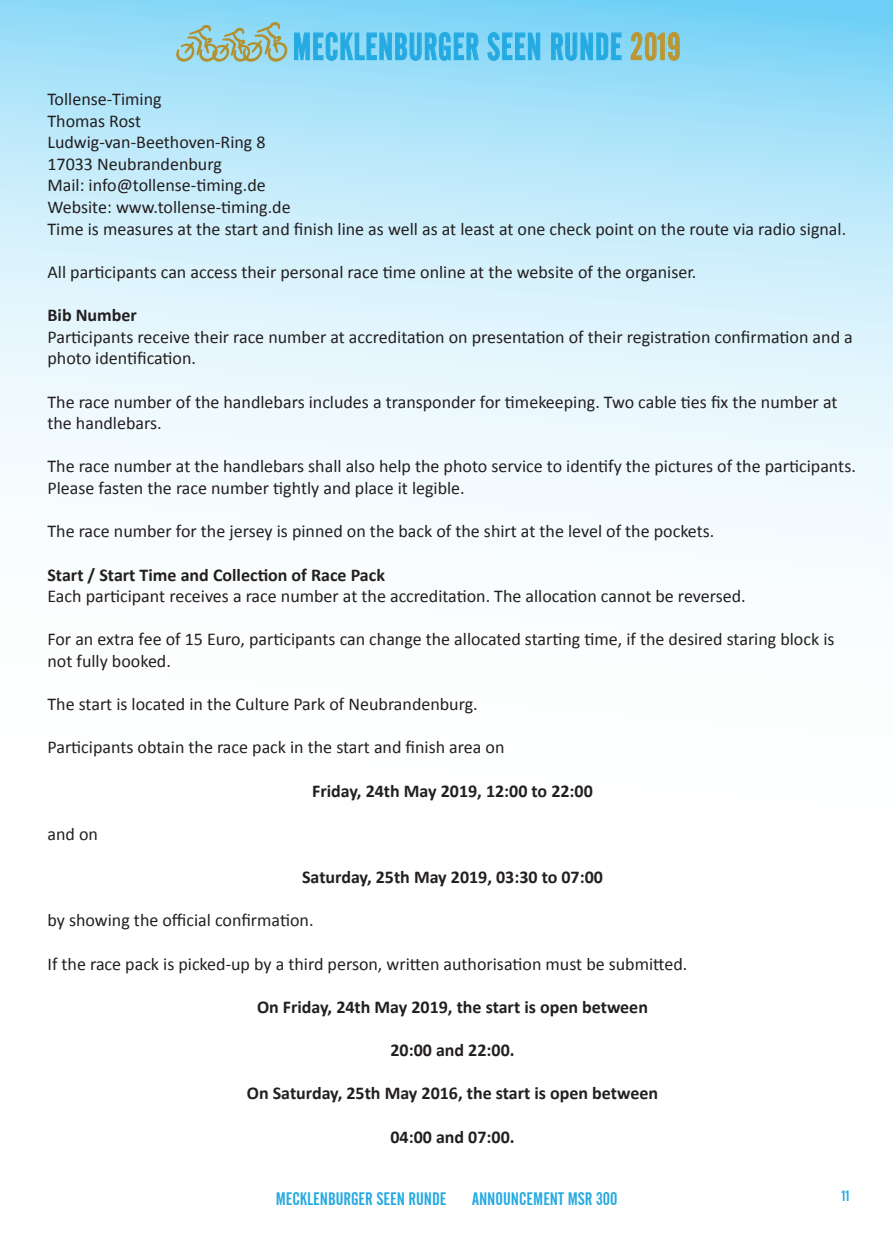
<style>
.page{position:relative;width:893px;height:1234px;background:#fff}
.page>*{position:absolute;margin:0;border:0;box-sizing:border-box;transform-origin:0 0}
.t1{font:37.8px "Alternate Gothic No 2 BT";letter-spacing:.025em;color:#24aae1;scale:.87 1}
.t2{font:18px/21.6px "Calibri";color:#231f20}
.t3{font:700 18px "Calibri";color:#231f20}
.t4{font:18px "Alternate Gothic No 2 BT";color:#24aae1}
.t5{font:15px "Alternate Gothic No 2 BT";color:#24aae1}
.s1{color:#bb9632}
</style>
<div class="page">
<svg style="left:0;top:0;width:893px;height:546px"></svg>
<svg style="left:487px;top:22px;width:53px;height:44px;background:#78d0f3"></svg>
<svg style="left:551px;top:22px;width:71px;height:45px;background:#75cff3"></svg>
<svg style="left:631px;top:32px;width:49px;height:29px"></svg>
<svg style="left:176px;top:22px;width:303px;height:44px;background:#88cde0"></svg>
<h1 class="t1" style="left:293px;top:25px;width:447px">MECKLENBURGER SEEN RUNDE <span class="s1">2019</span></h1>
<p class="t2" style="left:47px;top:88px;width:800px">Tollense-Timing<br>Thomas Rost<br>Ludwig-van-Beethoven-Ring 8<br>17033 Neubrandenburg<br>Mail: info@tollense-timing.de<br>Website: www.tollense-timing.de<br>Time is measures at the start and finish line as well as at least at one check point on the route via radio signal.</p>
<p class="t2" style="left:47px;top:261px;width:650px">All participants can access their personal race time online at the website of the organiser.</p>
<p class="t3" style="left:47px;top:303px;width:91px">Bib Number</p>
<p class="t2" style="left:47px;top:326px;width:807px">Participants receive their race number at accreditation on presentation of their registration confirmation and a photo identification.</p>
<p class="t2" style="left:47px;top:391px;width:791px">The race number of the handlebars includes a transponder for timekeeping. Two cable ties fix the number at the handlebars.</p>
<p class="t2" style="left:47px;top:455px;width:810px">The race number at the handlebars shall also help the photo service to identify the pictures of the participants.<br>Please fasten the race number tightly and place it legible.</p>
<p class="t2" style="left:47px;top:520px;width:668px">The race number for the jersey is pinned on the back of the shirt at the level of the pockets.</p>
<p class="t3" style="left:47px;top:563px;width:339px">Start / Start Time and Collection of Race Pack</p>
<p class="t2" style="left:47px;top:585px;width:700px">Each participant receives a race number at the accreditation. The allocation cannot be reversed.</p>
<p class="t2" style="left:47px;top:628px;width:788px">For an extra fee of 15 Euro, participants can change the allocated starting time, if the desired staring block is not fully booked.</p>
<p class="t2" style="left:47px;top:693px;width:432px">The start is located in the Culture Park of Neubrandenburg.</p>
<p class="t2" style="left:47px;top:736px;width:459px">Participants obtain the race pack in the start and finish area on</p>
<p class="t3" style="left:312px;top:779px;width:282px">Friday, 24th May 2019, 12:00 to 22:00</p>
<p class="t2" style="left:47px;top:823px;width:52px">and on</p>
<p class="t3" style="left:302px;top:865px;width:302px">Saturday, 25th May 2019, 03:30 to 07:00</p>
<p class="t2" style="left:47px;top:909px;width:268px">by showing the official confirmation.</p>
<p class="t2" style="left:47px;top:952px;width:641px">If the race pack is picked-up by a third person, written authorisation must be submitted.</p>
<p class="t3" style="left:257px;top:995px;width:392px">On Friday, 24th May 2019, the start is open between</p>
<p class="t3" style="left:390px;top:1038px;width:126px">20:00 and 22:00.</p>
<p class="t3" style="left:247px;top:1081px;width:413px">On Saturday, 25th May 2016, the start is open between</p>
<p class="t3" style="left:390px;top:1124px;width:126px">04:00 and 07:00.</p>
<p class="t4" style="left:276px;top:1188px;width:172px">MECKLENBURGER SEEN RUNDE</p>
<p class="t4" style="left:472px;top:1188px;width:147px">ANNOUNCEMENT MSR 300</p>
<p class="t5" style="left:842px;top:1187px;width:9px">11</p>
</div>
